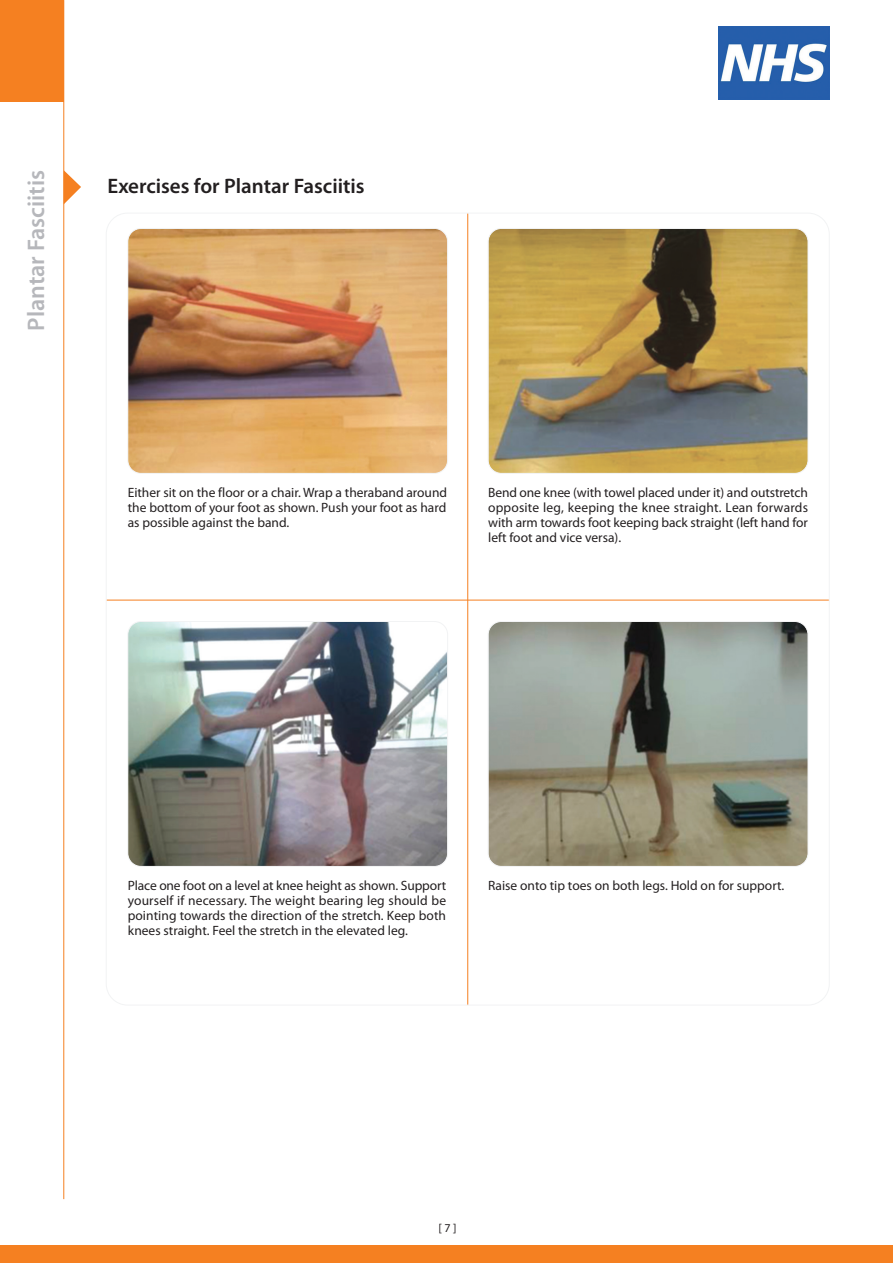
<style>
.page{position:relative;width:893px;height:1263px;background:#fff}
.page>*{position:absolute;margin:0;border:0;box-sizing:border-box;transform-origin:0 0}
.t1{font:600 24px "Myriad Pro";color:#b6b7bb}
.t2{font:600 21px "Myriad Pro";color:#231f20}
.t3{font:13.5px/15px "Myriad Pro";color:#231f20;text-align:justify}
.t4{font:12px "Myriad Pro";color:#231f20}
</style>
<div class="page">
<div style="left:0;top:1246px;width:893px;height:17px;background:#f58021"></div>
<div style="left:0;top:0;width:64px;height:102px;background:#f58021"></div>
<img style="left:719px;top:26px;width:110px;height:74px">
<hr style="left:63px;top:0;width:1px;height:1199px;background:#f58021">
<svg style="left:64px;top:170px;width:17px;height:34px"></svg>
<hr style="left:106px;top:600px;width:723px;height:1px;background:#f58021">
<hr style="left:467px;top:213px;width:1px;height:792px;background:#f58021">
<img style="left:128px;top:228px;width:320px;height:245px;border-radius:13px">
<div style="left:127px;top:228px;width:321px;height:246px;border:1px solid #f2f3f4;border-radius:13px"></div>
<img style="left:488px;top:228px;width:320px;height:245px;border-radius:13px">
<div style="left:488px;top:228px;width:320px;height:246px;border:1px solid #f2f3f4;border-radius:13px"></div>
<img style="left:128px;top:622px;width:320px;height:244px;border-radius:13px">
<div style="left:127px;top:621px;width:321px;height:246px;border:1px solid #f2f3f4;border-radius:13px"></div>
<img style="left:488px;top:622px;width:320px;height:244px;border-radius:13px">
<div style="left:488px;top:621px;width:320px;height:246px;border:1px solid #f2f3f4;border-radius:13px"></div>
<h1 class="t1" style="left:27px;top:331px;width:162px;rotate:-90deg">Plantar Fasciitis</h1>
<h2 class="t2" style="left:108px;top:178px;width:258px">Exercises for Plantar Fasciitis</h2>
<p class="t3" style="left:128px;top:486px;width:321px">Either sit on the floor or a chair. Wrap a theraband around the bottom of your foot as shown. Push your foot as hard as possible against the band.</p>
<p class="t3" style="left:488px;top:486px;width:321px">Bend one knee (with towel placed under it) and outstretch opposite leg, keeping the knee straight. Lean forwards with arm towards foot keeping back straight (left hand for left foot and vice versa).</p>
<p class="t3" style="left:128px;top:879px;width:320px">Place one foot on a level at knee height as shown. Support yourself if necessary. The weight bearing leg should be pointing towards the direction of the stretch. Keep both knees straight. Feel the stretch in the elevated leg.</p>
<p class="t3" style="left:488px;top:879px;width:298px">Raise onto tip toes on both legs. Hold on for support.</p>
<p class="t4" style="left:438px;top:1223px;width:20px">[ 7 ]</p>
</div>
